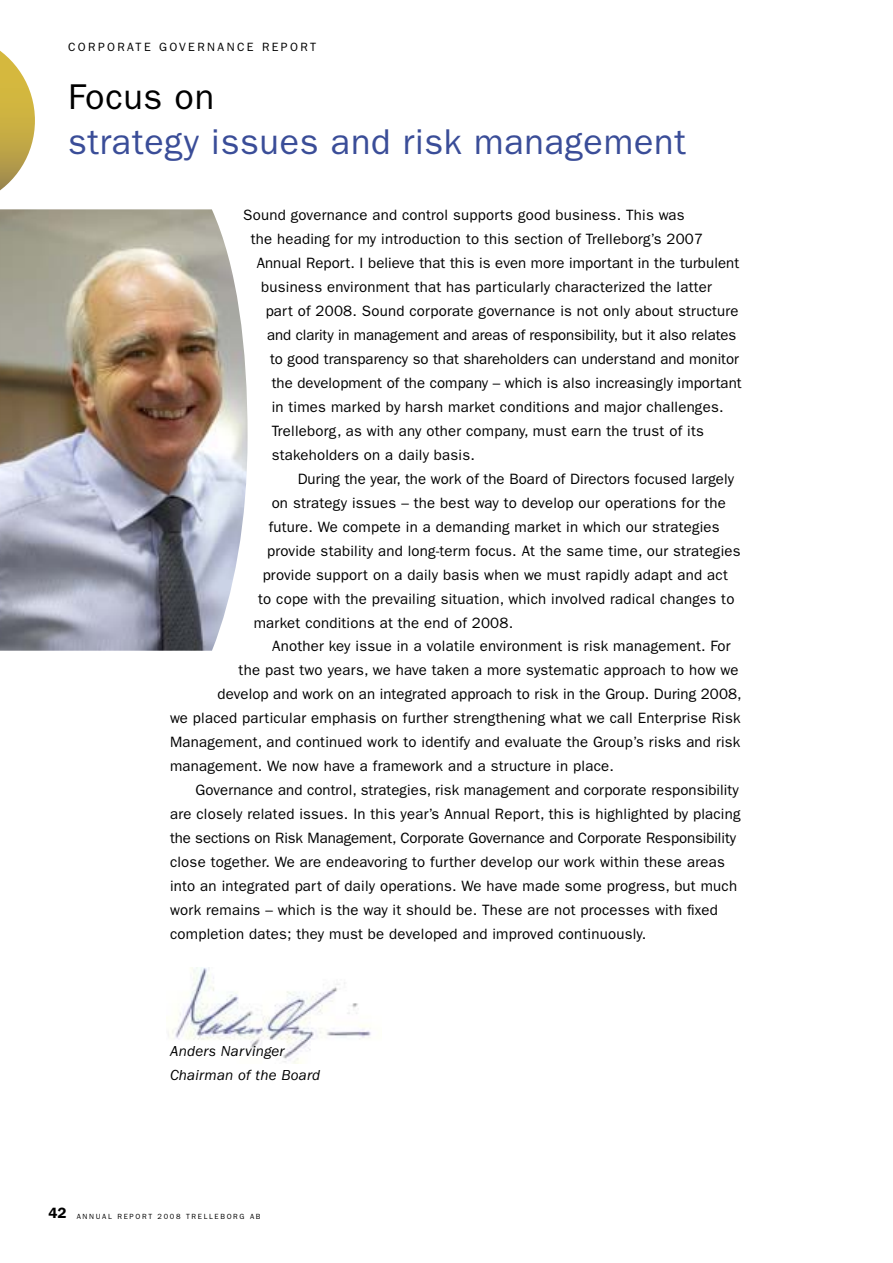
<style>
.page{position:relative;width:893px;height:1263px;background:#fff}
.page>*{position:absolute;margin:0;border:0;box-sizing:border-box;transform-origin:0 0}
.t1{font:36px "Franklin Gothic LT Com";letter-spacing:.02em;color:#3a4d98}
.t2{font:36px "Franklin Gothic LT Com";letter-spacing:.02em;color:#000}
.t3{font:15px "Franklin Gothic LT Com";letter-spacing:.015em;color:#000}
.t4{font:15px "Franklin Gothic LT Com";letter-spacing:-.005em;color:#000}
.t5{font:italic 15px/24px "Franklin Gothic LT Com";letter-spacing:.015em;color:#000}
.t6{font:12px "Franklin Gothic LT Com";letter-spacing:.2em;color:#000}
.t7{font:7.5px "Franklin Gothic LT Com";letter-spacing:.22em;color:#000}
.s1{font-family:"Franklin Gothic LT Com Dm";font-size:15px}
</style>
<div class="page">
<svg style="left:0;top:50px;width:35px;height:141px"></svg>
<img style="left:168px;top:968px;width:203px;height:96px">
<img style="left:0;top:209px;width:247px;height:442px">
<p class="t6" style="left:68px;top:42px;width:250px">CORPORATE GOVERNANCE REPORT</p>
<h1 class="t2" style="left:68px;top:85px;width:148px">Focus on</h1>
<h1 class="t1" style="left:68px;top:130px;width:619px">strategy issues and risk management</h1>
<p class="t3" style="left:243px;top:209px;width:443px">Sound governance and control supports good business. This was</p>
<p class="t3" style="left:251px;top:233px;width:454px">the heading for my introduction to this section of Trelleborg’s 2007</p>
<p class="t3" style="left:257px;top:257px;width:484px">Annual Report. I believe that this is even more important in the turbulent</p>
<p class="t3" style="left:261px;top:281px;width:452px">business environment that has particularly characterized the latter</p>
<p class="t3" style="left:266px;top:305px;width:474px">part of 2008. Sound corporate governance is not only about structure</p>
<p class="t4" style="left:267px;top:329px;width:470px">and clarity in management and areas of responsibility, but it also relates</p>
<p class="t3" style="left:270px;top:353px;width:470px">to good transparency so that shareholders can understand and monitor</p>
<p class="t3" style="left:272px;top:377px;width:471px">the development of the company – which is also increasingly important</p>
<p class="t3" style="left:272px;top:401px;width:453px">in times marked by harsh market conditions and major challenges.</p>
<p class="t3" style="left:272px;top:425px;width:433px">Trelleborg, as with any other company, must earn the trust of its</p>
<p class="t3" style="left:272px;top:449px;width:205px">stakeholders on a daily basis.</p>
<p class="t3" style="left:298px;top:473px;width:438px">During the year, the work of the Board of Directors focused largely</p>
<p class="t3" style="left:272px;top:497px;width:455px">on strategy issues – the best way to develop our operations for the</p>
<p class="t3" style="left:269px;top:521px;width:452px">future. We compete in a demanding market in which our strategies</p>
<p class="t3" style="left:267px;top:545px;width:475px">provide stability and long-term focus. At the same time, our strategies</p>
<p class="t3" style="left:263px;top:569px;width:466px">provide support on a daily basis when we must rapidly adapt and act</p>
<p class="t3" style="left:258px;top:593px;width:478px">to cope with the prevailing situation, which involved radical changes to</p>
<p class="t3" style="left:254px;top:617px;width:261px">market conditions at the end of 2008.</p>
<p class="t3" style="left:272px;top:641px;width:460px">Another key issue in a volatile environment is risk management. For</p>
<p class="t3" style="left:239px;top:665px;width:501px">the past two years, we have taken a more systematic approach to how we</p>
<p class="t3" style="left:218px;top:689px;width:525px">develop and work on an integrated approach to risk in the Group. During 2008,</p>
<p class="t3" style="left:170px;top:713px;width:572px">we placed particular emphasis on further strengthening what we call Enterprise Risk</p>
<p class="t3" style="left:170px;top:737px;width:572px">Management, and continued work to identify and evaluate the Group’s risks and risk</p>
<p class="t3" style="left:170px;top:761px;width:445px">management. We now have a framework and a structure in place.</p>
<p class="t3" style="left:195px;top:785px;width:544px">Governance and control, strategies, risk management and corporate responsibility</p>
<p class="t3" style="left:170px;top:809px;width:572px">are closely related issues. In this year’s Annual Report, this is highlighted by placing</p>
<p class="t4" style="left:170px;top:833px;width:567px">the sections on Risk Management, Corporate Governance and Corporate Responsibility</p>
<p class="t3" style="left:170px;top:857px;width:556px">close together. We are endeavoring to further develop our work within these areas</p>
<p class="t3" style="left:170px;top:881px;width:568px">into an integrated part of daily operations. We have made some progress, but much</p>
<p class="t3" style="left:170px;top:905px;width:549px">work remains – which is the way it should be. These are not processes with -xed</p>
<p class="t3" style="left:170px;top:929px;width:477px">completion dates; they must be developed and improved continuously.</p>
<p class="t5" style="left:170px;top:1041px;width:152px">Anders Narvinger<br>Chairman of the Board</p>
<p class="t7" style="left:48px;top:1214px;width:213px"><span class="s1">42</span> ANNUAL REPORT 2008 TRELLEBORG AB</p>
</div>
